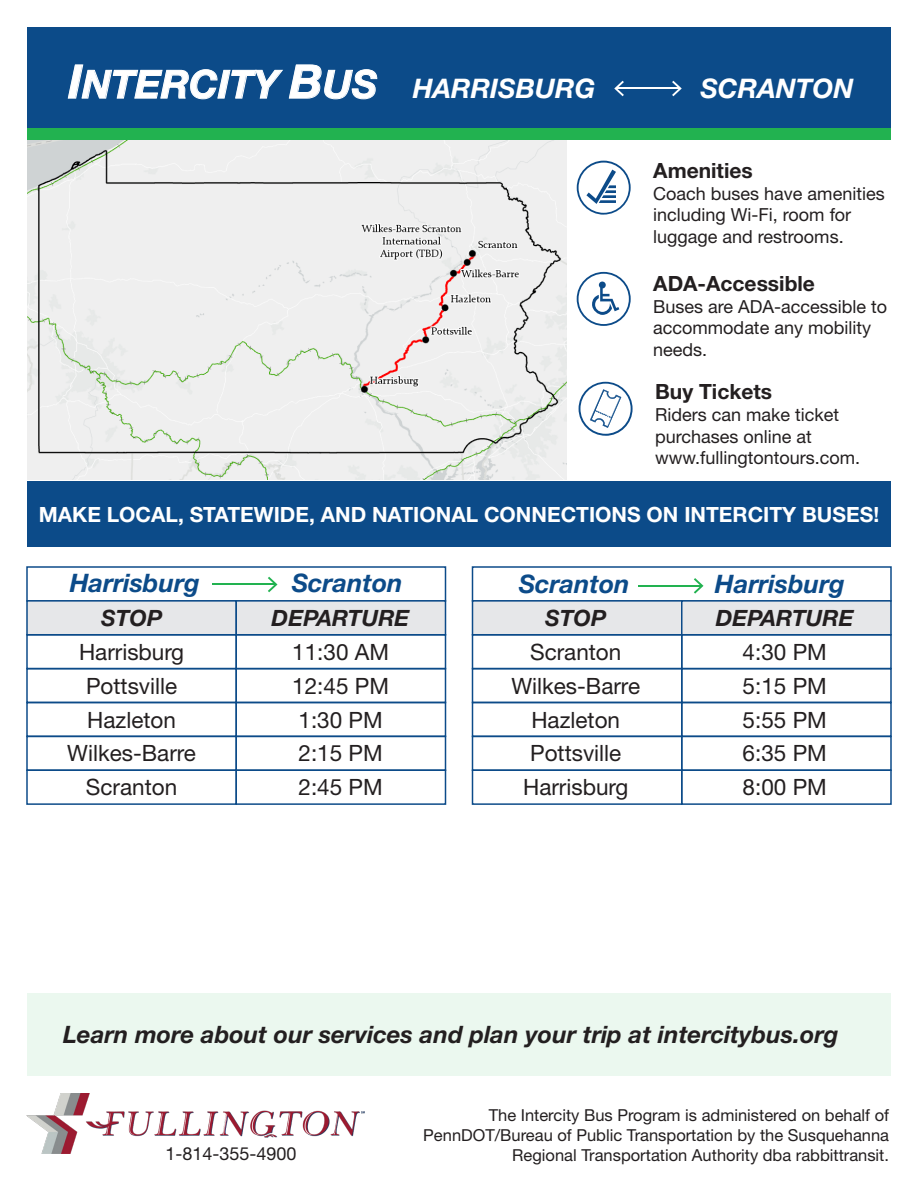
<style>
.page{position:relative;width:918px;height:1188px;background:#fff}
.page>*{position:absolute;margin:0;border:0;box-sizing:border-box;transform-origin:0 0}
.t1{font:italic 700 39px "Helvetica Neue LT Std";color:#fff}
.t2{font:italic 700 27px "Helvetica Neue LT Std";color:#fff}
.t3{font:italic 700 25.5px "Helvetica Neue LT Std";color:#0c4b89}
.t4{font:italic 700 24px "Helvetica Neue LT Std";color:#231f20}
.t5{font:22.5px/33.8px "Helvetica Neue LT Std";color:#231f20;text-align:center}
.t6{font:italic 700 22.5px "Helvetica Neue LT Std";color:#231f20}
.t7{font:700 21px "Helvetica Neue LT Std";color:#fff}
.t8{font:700 21px "Helvetica Neue LT Std";color:#231f20}
.t9{font:18px/21.6px "Helvetica Neue LT Std";color:#231f20}
.t10{font:16.5px/19.8px "Helvetica Neue LT Std";color:#231f20;text-align:right}
.s1{font-size:46.5px}
.s2{font-size:27px}
</style>
<div class="page">
<div style="left:27px;top:993px;width:864px;height:83px;background:#ebf8ef"></div>
<img style="left:27px;top:140px;width:540px;height:339px">
<div style="left:27px;top:27px;width:864px;height:101px;background:#0c4b89"></div>
<div style="left:27px;top:128px;width:864px;height:12px;background:#22b250"></div>
<svg style="left:67px;top:64px;width:311px;height:36px"></svg>
<hr style="left:616px;top:88px;width:64px;height:1px;background:#fff">
<svg style="left:614px;top:81px;width:10px;height:15px"></svg>
<svg style="left:672px;top:81px;width:10px;height:15px"></svg>
<div style="left:27px;top:482px;width:864px;height:66px;background:#0c4b89"></div>
<div style="left:26px;top:600px;width:211px;height:35px;background:#e6e7e9;border:2px solid #0c4b89"></div>
<div style="left:236px;top:600px;width:210px;height:35px;background:#e6e7e9;border:2px solid #0c4b89"></div>
<div style="left:26px;top:634px;width:211px;height:35px;border:2px solid #0c4b89"></div>
<div style="left:236px;top:634px;width:210px;height:35px;border:2px solid #0c4b89"></div>
<div style="left:26px;top:668px;width:211px;height:35px;border:2px solid #0c4b89"></div>
<div style="left:236px;top:668px;width:210px;height:35px;border:2px solid #0c4b89"></div>
<div style="left:26px;top:702px;width:211px;height:35px;border:2px solid #0c4b89"></div>
<div style="left:236px;top:702px;width:210px;height:35px;border:2px solid #0c4b89"></div>
<div style="left:26px;top:736px;width:211px;height:35px;border:2px solid #0c4b89"></div>
<div style="left:236px;top:736px;width:210px;height:35px;border:2px solid #0c4b89"></div>
<div style="left:26px;top:770px;width:211px;height:35px;border:2px solid #0c4b89"></div>
<div style="left:236px;top:770px;width:210px;height:35px;border:2px solid #0c4b89"></div>
<div style="left:472px;top:600px;width:210px;height:35px;background:#e6e7e9;border:2px solid #0c4b89"></div>
<div style="left:681px;top:600px;width:211px;height:35px;background:#e6e7e9;border:2px solid #0c4b89"></div>
<div style="left:472px;top:634px;width:210px;height:35px;border:2px solid #0c4b89"></div>
<div style="left:681px;top:634px;width:211px;height:35px;border:2px solid #0c4b89"></div>
<div style="left:472px;top:668px;width:210px;height:35px;border:2px solid #0c4b89"></div>
<div style="left:681px;top:668px;width:211px;height:35px;border:2px solid #0c4b89"></div>
<div style="left:472px;top:702px;width:210px;height:35px;border:2px solid #0c4b89"></div>
<div style="left:681px;top:702px;width:211px;height:35px;border:2px solid #0c4b89"></div>
<div style="left:472px;top:736px;width:210px;height:35px;border:2px solid #0c4b89"></div>
<div style="left:681px;top:736px;width:211px;height:35px;border:2px solid #0c4b89"></div>
<div style="left:472px;top:770px;width:210px;height:35px;border:2px solid #0c4b89"></div>
<div style="left:681px;top:770px;width:211px;height:35px;border:2px solid #0c4b89"></div>
<hr style="left:212px;top:584px;width:63px;height:1px;background:#22b250">
<svg style="left:268px;top:577px;width:10px;height:15px"></svg>
<hr style="left:638px;top:585px;width:63px;height:2px;background:#22b250">
<svg style="left:694px;top:578px;width:10px;height:16px"></svg>
<svg style="left:579px;top:382px;width:54px;height:54px"></svg>
<svg style="left:577px;top:161px;width:54px;height:54px"></svg>
<svg style="left:577px;top:272px;width:54px;height:54px"></svg>
<img style="left:26px;top:1094px;width:338px;height:60px">
<h1 class="t1" style="left:69px;top:60px;width:528px"><span class="s1">I</span>NTERCITY <span class="s1">B</span>US <span class="s2">HARRISBURG</span></h1>
<h2 class="t2" style="left:700px;top:72px;width:155px">SCRANTON</h2>
<p class="t8" style="left:653px;top:158px;width:101px">Amenities</p>
<p class="t9" style="left:653px;top:182px;width:233px">Coach buses have amenities including Wi-Fi, room for luggage and restrooms.</p>
<p class="t8" style="left:653px;top:271px;width:163px">ADA-Accessible</p>
<p class="t9" style="left:653px;top:295px;width:236px">Buses are ADA-accessible to accommodate any mobility needs.</p>
<p class="t8" style="left:655px;top:379px;width:119px">Buy Tickets</p>
<p class="t9" style="left:655px;top:404px;width:206px">Riders can make ticket purchases online at www.fullingtontours.com.</p>
<p class="t7" style="left:39px;top:502px;width:842px">MAKE LOCAL, STATEWIDE, AND NATIONAL CONNECTIONS ON INTERCITY BUSES!</p>
<h3 class="t3" style="left:70px;top:567px;width:131px">Harrisburg</h3>
<h3 class="t3" style="left:292px;top:567px;width:112px">Scranton</h3>
<h3 class="t3" style="left:519px;top:568px;width:112px">Scranton</h3>
<h3 class="t3" style="left:715px;top:568px;width:131px">Harrisburg</h3>
<p class="t6" style="left:101px;top:605px;width:62px">STOP</p>
<p class="t5" style="left:67px;top:635px;width:130px">Harrisburg<br>Pottsville<br>Hazleton<br>Wilkes-Barre<br>Scranton</p>
<p class="t6" style="left:545px;top:605px;width:62px">STOP</p>
<p class="t5" style="left:511px;top:635px;width:130px">Scranton<br>Wilkes-Barre<br>Hazleton<br>Pottsville<br>Harrisburg</p>
<p class="t6" style="left:272px;top:605px;width:139px">DEPARTURE</p>
<p class="t5" style="left:292px;top:635px;width:98px;text-align:left">11:30 AM<br>12:45 PM<br>1:30 PM<br>2:15 PM<br>2:45 PM</p>
<p class="t6" style="left:716px;top:605px;width:139px">DEPARTURE</p>
<p class="t5" style="left:743px;top:635px;width:86px;text-align:justify">4:30 PM 5:15 PM 5:55 PM 6:35 PM 8:00 PM</p>
<h3 class="t4" style="left:63px;top:1019px;width:777px">Learn more about our services and plan your trip at intercitybus.org</h3>
<p class="t9" style="left:166px;top:1143px;width:133px">1-814-355-4900</p>
<p class="t10" style="left:423px;top:1105px;width:467px">The Intercity Bus Program is administered on behalf of<br>PennDOT/Bureau of Public Transportation by the Susquehanna<br>Regional Transportation Authority dba rabbittransit.</p>
</div>
